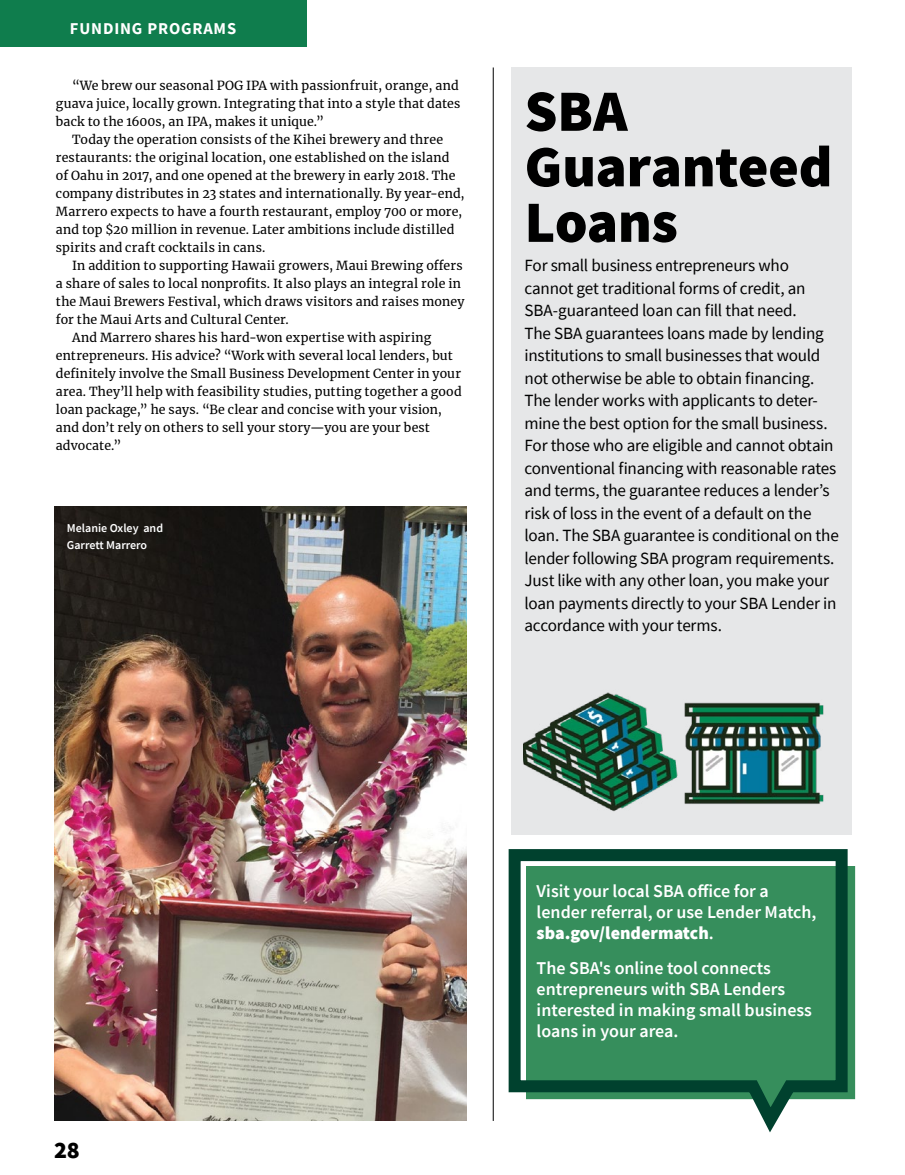
<style>
.page{position:relative;width:905px;height:1175px;background:#fff}
.page>*{position:absolute;margin:0;border:0;box-sizing:border-box;transform-origin:0 0}
.Sans_text{font:900 58.5px/55.5px "Source Sans Pro";letter-spacing:-.005em;color:#000}
.t1{font:900 24px "Source Sans Pro";color:#000}
.Box_type{font:600 18px/21px "Source Sans Pro";color:#fff}
.Sans_text-2{font:17.1px/22.5px "Source Sans Pro";letter-spacing:-.015em;color:#000}
.t2{font:700 16.5px "Source Sans Pro";letter-spacing:.05em;color:#fff}
.Serif_Text{font:12.3px/18px "Merriweather";letter-spacing:.01em;color:#000}
.t3{font:600 12px/16.5px "Source Sans Pro";color:#fff}
.s1{font-weight:900}
</style>
<div class="page">
<div style="left:511px;top:67px;width:340px;height:768px;background:#e6e7e8"></div>
<hr style="left:493px;top:67px;width:1px;height:1053px;background:#000">
<svg style="left:508px;top:849px;width:345px;height:284px;background:#4b936d"></svg>
<img style="left:523px;top:692px;width:155px;height:120px">
<img style="left:684px;top:702px;width:140px;height:102px">
<img style="left:54px;top:507px;width:412px;height:613px">
<div style="left:0;top:0;width:306px;height:46px;background:#0f7d4d"></div>
<h3 class="t2" style="left:70px;top:17px;width:168px">FUNDING PROGRAMS</h3>
<p class="Serif_Text" style="left:56px;top:76px;width:406px;text-indent:16px">“We brew our seasonal POG IPA with passionfruit, orange, and guava juice, locally grown. Integrating that into a style that dates back to the 1600s, an IPA, makes it unique.”</p>
<p class="Serif_Text" style="left:56px;top:130px;width:410px;text-indent:16px">Today the operation consists of the Kihei brewery and three restaurants: the original location, one established on the island of Oahu in 2017, and one opened at the brewery in early 2018. The company distributes in 23 states and internationally. By year-end, Marrero expects to have a fourth restaurant, employ 700 or more, and top $20 million in revenue. Later ambitions include distilled spirits and craft cocktails in cans.</p>
<p class="Serif_Text" style="left:56px;top:256px;width:410px;text-indent:16px">In addition to supporting Hawaii growers, Maui Brewing offers a share of sales to local nonprofits. It also plays an integral role in the Maui Brewers Festival, which draws visitors and raises money for the Maui Arts and Cultural Center.</p>
<p class="Serif_Text" style="left:56px;top:328px;width:407px;text-indent:16px">And Marrero shares his hard-won expertise with aspiring entrepreneurs. His advice? “Work with several local lenders, but definitely involve the Small Business Development Center in your area. They’ll help with feasibility studies, putting together a good loan package,” he says. “Be clear and concise with your vision, and don’t rely on others to sell your story—you are your best advocate.”</p>
<p class="t3" style="left:67px;top:520px;width:98px">Melanie Oxley and<br>Garrett Marrero</p>
<p class="Sans_text" style="left:524px;top:83px;width:309px">SBA<br>Guaranteed<br>Loans</p>
<p class="Sans_text-2" style="left:524px;top:254px;width:316px">For small business entrepreneurs who cannot get traditional forms of credit, an SBA-guaranteed loan can fill that need.<br>The SBA guarantees loans made by lending institutions to small businesses that would not otherwise be able to obtain financing.<br>The lender works with applicants to deter&shy;mine the best option for the small business.<br>For those who are eligible and cannot obtain conventional financing with reasonable rates and terms, the guarantee reduces a lender’s risk of loss in the event of a default on the loan. The SBA guarantee is conditional on the lender following SBA program requirements.<br>Just like with any other loan, you make your loan payments directly to your SBA Lender in accordance with your terms.</p>
<h2 class="t1" style="left:54px;top:1133px;width:27px">28</h2>
<p class="Box_type" style="left:536px;top:880px;width:281px">Visit your local SBA office for a lender referral, or use Lender Match, <span class="s1">sba.gov/lendermatch</span>.</p>
<p class="Box_type" style="left:536px;top:956px;width:277px">The SBA's online tool connects entrepreneurs with SBA Lenders interested in making small business loans in your area.</p>
</div>
